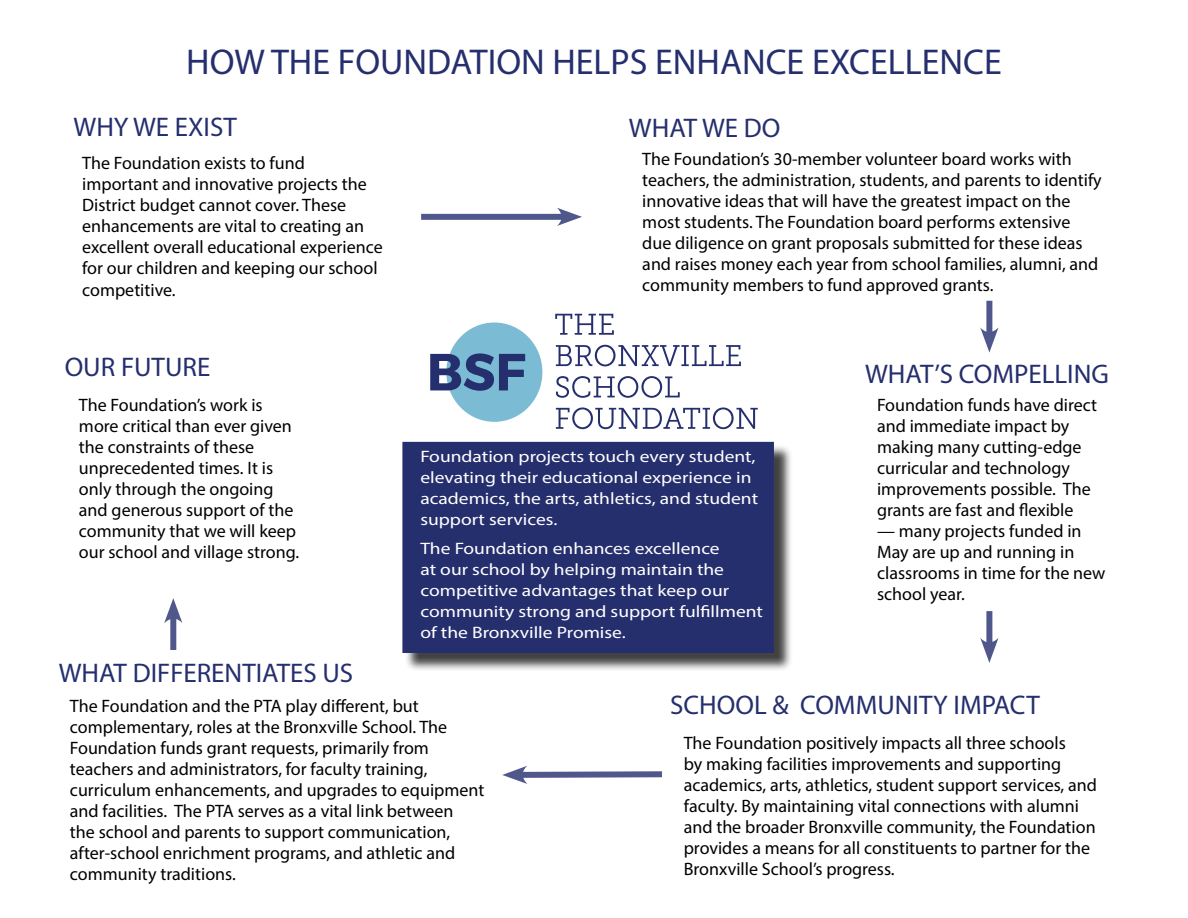
<style>
.page{position:relative;width:1188px;height:918px;background:#fff}
.page>*{position:absolute;margin:0;border:0;box-sizing:border-box;transform-origin:0 0}
.t1{font:36px "Myriad Pro";color:#252f6e}
.t2{font:27px "Myriad Pro";color:#252f6e}
.t3{font:18px/21px "Myriad Pro";color:#000}
.t4{font:16.65px/21px "Myriad Pro";color:#fff;scale:1.18 1}
</style>
<div class="page">
<div style="left:405px;top:444px;width:387px;height:227px;background:#000;opacity:.75"></div>
<div style="left:405px;top:444px;width:367px;height:207px;background:#252f6e"></div>
<div style="left:402px;top:442px;width:372px;height:211px;border:4px solid #252f6e"></div>
<div style="left:421px;top:214px;width:146px;height:6px;background:#50588b"></div>
<svg style="left:557px;top:208px;width:25px;height:18px"></svg>
<div style="left:986px;top:301px;width:6px;height:37px;background:#50588b"></div>
<svg style="left:980px;top:327px;width:19px;height:26px"></svg>
<svg style="left:502px;top:766px;width:160px;height:18px"></svg>
<div style="left:986px;top:611px;width:6px;height:37px;background:#50588b"></div>
<svg style="left:980px;top:638px;width:19px;height:25px"></svg>
<div style="left:170px;top:613px;width:6px;height:37px;background:#50588b"></div>
<svg style="left:164px;top:598px;width:18px;height:25px"></svg>
<div style="left:446px;top:323px;width:96px;height:99px;background:#7bbcd4;border-radius:50%"></div>
<svg style="left:555px;top:314px;width:59px;height:21px"></svg>
<svg style="left:556px;top:345px;width:185px;height:21px"></svg>
<svg style="left:556px;top:376px;width:124px;height:22px"></svg>
<svg style="left:556px;top:407px;width:202px;height:22px"></svg>
<svg style="left:430px;top:353px;width:95px;height:38px"></svg>
<h1 class="t1" style="left:186px;top:39px;width:817px">HOW THE FOUNDATION HELPS ENHANCE EXCELLENCE</h1>
<h2 class="t2" style="left:74px;top:110px;width:165px">WHY WE EXIST</h2>
<p class="t3" style="left:82px;top:153px;width:302px">The Foundation exists to fund important and innovative projects the District budget cannot cover. These enhancements are vital to creating an excellent overall educational experience for our children and keeping our school competitive.</p>
<h2 class="t2" style="left:65px;top:350px;width:147px">OUR FUTURE</h2>
<p class="t3" style="left:79px;top:394px;width:222px">The Foundation’s work is more critical than ever given the constraints of these unprecedented times. It is only through the ongoing and generous support of the community that we will keep our school and village strong.</p>
<h2 class="t2" style="left:59px;top:657px;width:296px">WHAT DIFFERENTIATES US</h2>
<h2 class="t2" style="left:629px;top:112px;width:153px">WHAT WE DO</h2>
<p class="t3" style="left:642px;top:148px;width:461px">The Foundation’s 30-member volunteer board works with teachers, the administration, students, and parents to identify innovative ideas that will have the greatest impact on the most students. The Foundation board performs extensive due diligence on grant proposals submitted for these ideas and raises money each year from school families, alumni, and community members to fund approved grants.</p>
<p class="t4" style="left:420px;top:446px;width:288px">Foundation projects touch every student, elevating their educational experience in academics, the arts, athletics, and student support services.</p>
<p class="t4" style="left:420px;top:538px;width:292px">The Foundation enhances excellence<br>at our school by helping maintain the competitive advantages that keep our community strong and support fulfillment of the Bronxville Promise.</p>
<h2 class="t2" style="left:865px;top:358px;width:245px">WHAT’S COMPELLING</h2>
<p class="t3" style="left:877px;top:394px;width:222px">Foundation funds have direct and immediate impact by making many cutting-edge curricular and technology improvements possible. The grants are fast and flexible</p>
<p class="t3" style="left:877px;top:521px;width:230px">— many projects funded in<br>May are up and running in classrooms in time for the new school year.</p>
<p class="t3" style="left:70px;top:695px;width:416px">The Foundation and the PTA play different, but complementary, roles at the Bronxville School. The Foundation funds grant requests, primarily from teachers and administrators, for faculty training, curriculum enhancements, and upgrades to equipment and facilities. The PTA serves as a vital link between<br>the school and parents to support communication, after-school enrichment programs, and athletic and community traditions.</p>
<h2 class="t2" style="left:670px;top:688px;width:371px">SCHOOL &amp; COMMUNITY IMPACT</h2>
<p class="t3" style="left:684px;top:732px;width:415px">The Foundation positively impacts all three schools<br>by making facilities improvements and supporting academics, arts, athletics, student support services, and faculty. By maintaining vital connections with alumni and the broader Bronxville community, the Foundation provides a means for all constituents to partner for the Bronxville School’s progress.</p>
</div>
